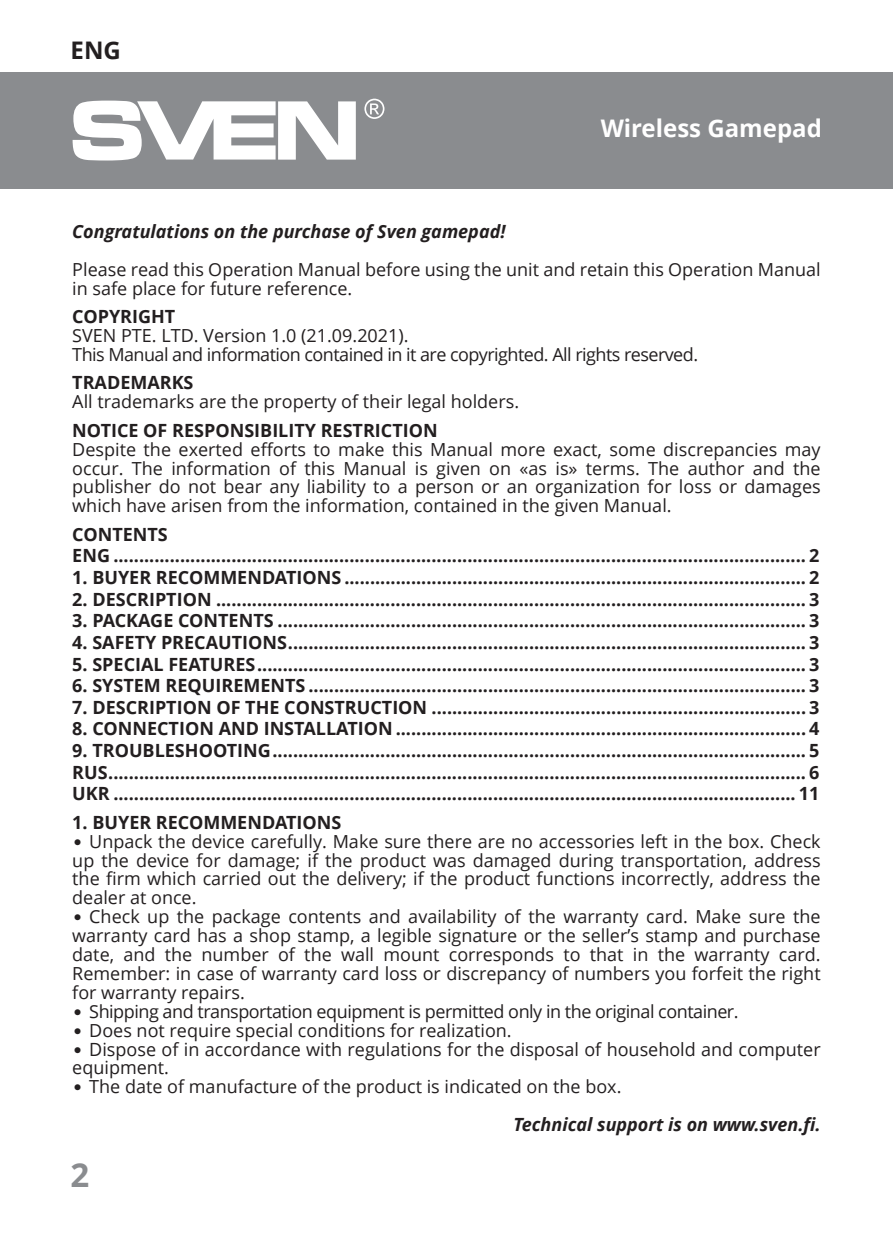
<style>
.page{position:relative;width:893px;height:1259px;background:#fff}
.page>*{position:absolute;margin:0;border:0;box-sizing:border-box;transform-origin:0 0}
.t1{font:700 33px "Open Sans";color:#8a8c8f}
.t2{font:700 24.3px "Open Sans";color:#fff}
.t3{font:700 24.3px "Open Sans";color:#231f20}
.t4{font:700 18.3px/21.6px "Open Sans";color:#231f20}
.t5{font:18.3px/18.9px "Open Sans";color:#231f20}
.t6{font:italic 700 18.3px "Open Sans";color:#231f20}
.t7{font:18px/18.9px "Open Sans";color:#231f20;text-align:justify}
.t8{font:18px/18.9px "Open Sans";letter-spacing:-.03em;color:#231f20}
.t9{font:18px "Open Sans";letter-spacing:-.025em;color:#231f20}
.s1{font-family:"Pragmatica";font-weight:700;font-size:16.5px}
.s2{font-family:"Pragmatica";font-weight:700;font-size:16.8px}
</style>
<div class="page">
<div style="left:0;top:72px;width:893px;height:117px;background:#8a8c8f"></div>
<svg style="left:73px;top:101px;width:283px;height:59px"></svg>
<svg style="left:364px;top:99px;width:20px;height:20px"></svg>
<h2 class="t3" style="left:71px;top:33px;width:52px">ENG</h2>
<h2 class="t2" style="left:601px;top:111px;width:223px">Wireless Gamepad</h2>
<p class="t6" style="left:72px;top:218px;width:435px">Congratulations on the purchase of Sven gamepad!</p>
<p class="t7" style="left:72px;top:259px;width:750px">Please read this Operation Manual before using the unit and retain this Operation Manual in safe place for future reference.</p>
<p class="t4" style="left:72px;top:305px;width:105px">COPYRIGHT</p>
<p class="t8" style="left:72px;top:325px;width:627px">SVEN PTE. LTD. Version 1.0 (21.09.2021).<br>This Manual and information contained in it are copyrighted. All rights reserved.</p>
<p class="t4" style="left:72px;top:371px;width:123px">TRADEMARKS</p>
<p class="t7" style="left:72px;top:392px;width:448px">All trademarks are the property of their legal holders.</p>
<p class="t4" style="left:72px;top:419px;width:367px">NOTICE OF RESPONSIBILITY RESTRICTION</p>
<p class="t7" style="left:72px;top:439px;width:750px">Despite the exerted efforts to make this Manual more exact, some discrepancies may occur. The information of this Manual is given on «as is» terms. The author and the publisher do not bear any liability to a person or an organization for loss or damages which have arisen from the information, contained in the given Manual.</p>
<p class="t4" style="left:72px;top:523px;width:749px">CONTENTS<br>ENG ....................................................................................................................................... 2</p>
<p class="t4" style="left:72px;top:566px;width:749px">1. BUYER RECOMMENDATIONS .......................................................................................... 2</p>
<p class="t4" style="left:72px;top:588px;width:749px">2. DESCRIPTION ................................................................................................................... 3</p>
<p class="t4" style="left:72px;top:609px;width:749px">3. PACKAGE CONTENTS ....................................................................................................... 3</p>
<p class="t4" style="left:72px;top:631px;width:749px">4. SAFETY PRECAUTIONS..................................................................................................... 3</p>
<p class="t4" style="left:72px;top:652px;width:749px">5. SPECIAL FEATURES........................................................................................................... 3</p>
<p class="t4" style="left:72px;top:674px;width:748px">6. SYSTEM REQUIREMENTS ................................................................................................. 3</p>
<p class="t4" style="left:72px;top:696px;width:748px">7. DESCRIPTION OF THE СONSTRUCTION ......................................................................... 3</p>
<p class="t4" style="left:72px;top:717px;width:748px">8. CONNECTION AND INSTALLATION ................................................................................ 4</p>
<p class="t4" style="left:72px;top:739px;width:749px;text-align:justify">9. TROUBLESHOOTING........................................................................................................ 5<br>RUS........................................................................................................................................ 6<br>UKR ..................................................................................................................................... 11</p>
<p class="t4" style="left:72px;top:810px;width:271px">1. BUYER RECOMMENDATIONS</p>
<p class="t7" style="left:72px;top:831px;width:750px"><span class="s1">•</span> Unpack the device carefully. Make sure there are no accessories left in the box. Check up the device for damage; if the product was damaged during transportation, address the firm which carried out the delivery; if the product functions incorrectly, address the dealer at once.</p>
<p class="t7" style="left:72px;top:906px;width:750px"><span class="s1">•</span> Check up the package contents and availability of the warranty card. Make sure the warranty card has a shop stamp, a legible signature or the seller’s stamp and purchase date, and the number of the wall mount corresponds to that in the warranty card.<br>Remember: in case of warranty card loss or discrepancy of numbers you forfeit the right for warranty repairs.</p>
<p class="t9" style="left:72px;top:999px;width:668px"><span class="s1">•</span> Shipping and transportation equipment is permitted only in the original container.</p>
<p class="t7" style="left:72px;top:1020px;width:441px"><span class="s1">•</span> Does not require special conditions for realization.</p>
<p class="t5" style="left:72px;top:1039px;width:750px"><span class="s2">•</span> Dispose of in accordance with regulations for the disposal of household and computer equipment.</p>
<p class="t7" style="left:72px;top:1077px;width:551px"><span class="s1">•</span> The date of manufacture of the product is indicated on the box.</p>
<p class="t6" style="left:514px;top:1111px;width:309px">Technical support is on www.sven.fi.</p>
<h1 class="t1" style="left:70px;top:1151px;width:20px">2</h1>
</div>
